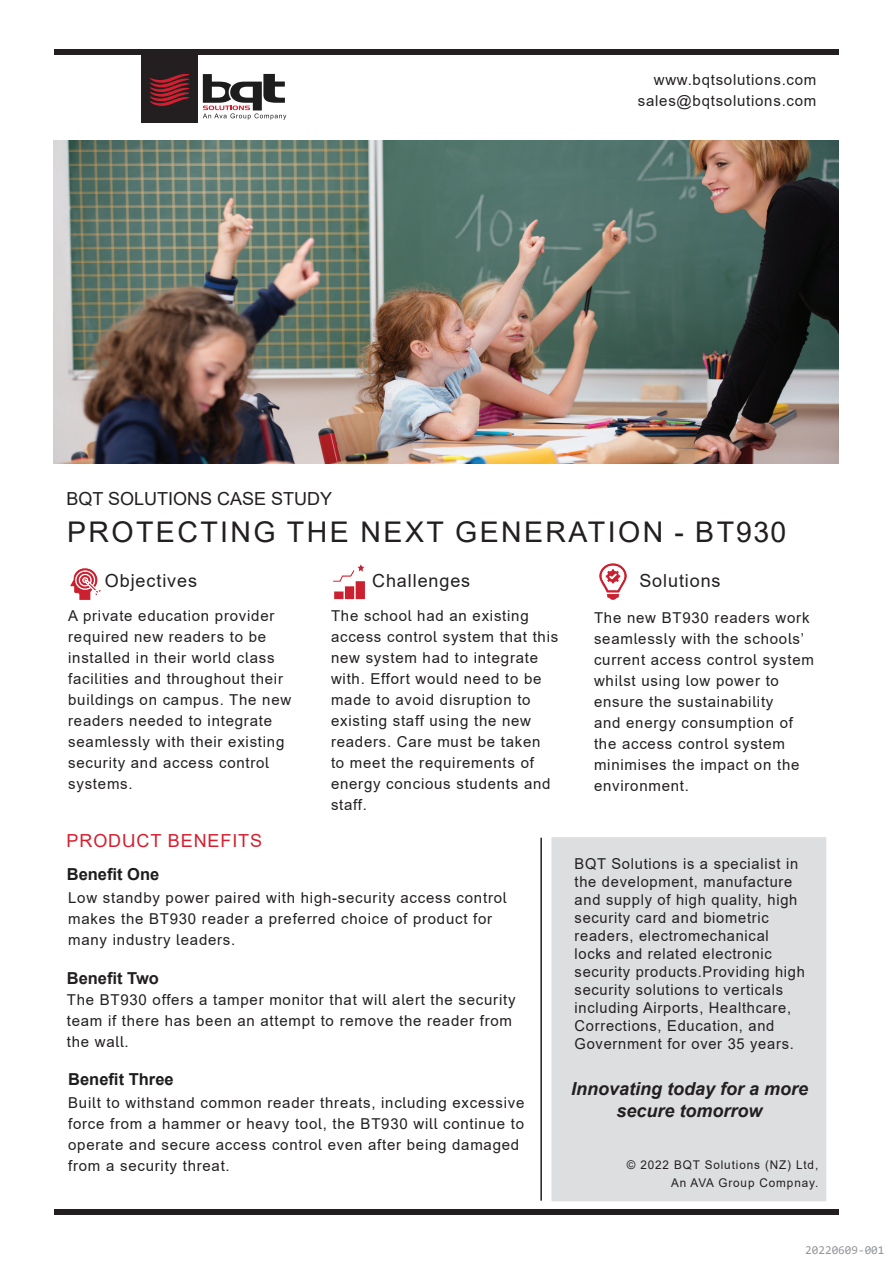
<style>
.page{position:relative;width:893px;height:1263px;background:#fff}
.page>*{position:absolute;margin:0;border:0;box-sizing:border-box;transform-origin:0 0}
.t1{font:28.5px "Arial";letter-spacing:.085em;color:#231f20}
.t2{font:italic 700 18px/21.6px "Arial";color:#231f20;text-align:center}
.t3{font:18px "Arial";letter-spacing:.05em;color:#231f20}
.t4{font:18px "Arial";color:#231f20}
.t5{font:18px "Arial";letter-spacing:.05em;color:#d51f30}
.t6{font:700 16.5px "Arial";color:#1c1d1c}
.t7{font:700 16.5px "Arial";color:#231f20}
.t8{font:15px/21px "Arial";letter-spacing:.05em;color:#231f20}
.t9{font:12px/18px "Arial";letter-spacing:.075em;color:#231f20;text-align:right}
.t10{font:12px "Consolas";color:#939598}
</style>
<div class="page">
<div style="left:550px;top:836px;width:278px;height:367px;background:#dddee0;border:2px solid #fff"></div>
<div style="left:141px;top:52px;width:57px;height:71px;background:#231f20"></div>
<svg style="left:149px;top:74px;width:41px;height:32px"></svg>
<svg style="left:203px;top:74px;width:83px;height:46px"></svg>
<div style="left:54px;top:49px;width:784px;height:6px;background:#231f20"></div>
<div style="left:54px;top:1209px;width:785px;height:6px;background:#231f20"></div>
<hr style="left:540px;top:838px;width:2px;height:363px;background:#231f20">
<img style="left:70px;top:568px;width:31px;height:32px">
<img style="left:333px;top:564px;width:32px;height:36px">
<img style="left:599px;top:563px;width:28px;height:37px">
<img style="left:54px;top:141px;width:784px;height:322px">
<p class="t4" style="left:67px;top:486px;width:267px">BQT SOLUTIONS CASE STUDY</p>
<p class="t8" style="left:638px;top:69px;width:180px;text-align:right">www.bqtsolutions.com sales@bqtsolutions.com</p>
<h1 class="t1" style="left:67px;top:512px;width:721px">PROTECTING THE NEXT GENERATION - BT930</h1>
<p class="t3" style="left:105px;top:569px;width:94px">Objectives</p>
<p class="t3" style="left:372px;top:569px;width:100px">Challenges</p>
<p class="t3" style="left:639px;top:569px;width:83px">Solutions</p>
<p class="t8" style="left:68px;top:605px;width:225px">A private education provider required new readers to be installed in their world class facilities and throughout their buildings on campus. The new readers needed to integrate seamlessly with their existing security and access control systems.</p>
<p class="t5" style="left:67px;top:828px;width:197px">Product BENEFITS</p>
<p class="t6" style="left:67px;top:862px;width:94px">Benefit One</p>
<p class="t8" style="left:331px;top:605px;width:229px">The school had an existing access control system that this new system had to integrate with. Effort would need to be made to avoid disruption to existing staff using the new readers. Care must be taken<br>to meet the requirements of energy concious students and staff.</p>
<p class="t8" style="left:68px;top:887px;width:439px">Low standby power paired with high-security access control makes the BT930 reader a preferred choice of product for many industry leaders.</p>
<p class="t7" style="left:67px;top:966px;width:94px">Benefit Two</p>
<p class="t8" style="left:67px;top:989px;width:450px">The BT930 offers a tamper monitor that will alert the security team if there has been an attempt to remove the reader from the wall.</p>
<p class="t6" style="left:68px;top:1068px;width:107px">Benefit Three</p>
<p class="t8" style="left:68px;top:1092px;width:458px">Built to withstand common reader threats, including excessive force from a hammer or heavy tool, the BT930 will continue to operate and secure access control even after being damaged from a security threat.</p>
<p class="t8" style="left:594px;top:607px;width:221px">The new BT930 readers work seamlessly with the schools’ current access control system whilst using low power to ensure the sustainability<br>and energy consumption of the access control system minimises the impact on the environment.</p>
<p class="t8" style="left:575px;top:855px;width:232px;line-height:18px">BQT Solutions is a specialist in the development, manufacture and supply of high quality, high security card and biometric readers, electromechanical locks and related electronic security products.Providing high security solutions to verticals including Airports, Healthcare,<br>Corrections, Education, and<br>Government for over 35 years.</p>
<p class="t2" style="left:571px;top:1078px;width:239px">Innovating today for a more secure tomorrow</p>
<p class="t9" style="left:627px;top:1156px;width:193px">© 2022 BQT Solutions (NZ) Ltd,<br>An AVA Group Compnay.</p>
<p class="t10" style="left:805px;top:1242px;width:81px">20220609-001</p>
</div>
